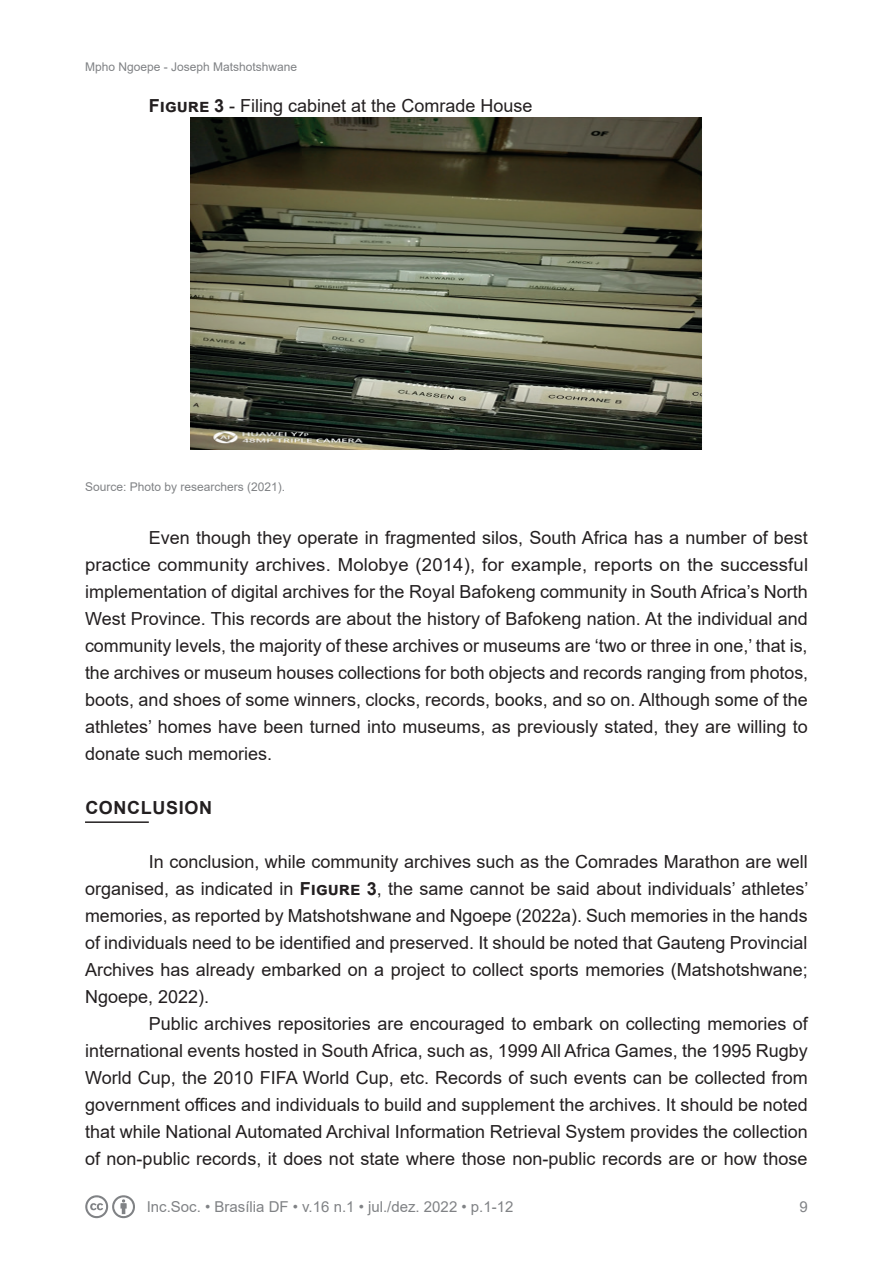
<style>
.page{position:relative;width:893px;height:1263px;background:#fff}
.page>*{position:absolute;margin:0;border:0;box-sizing:border-box;transform-origin:0 0}
.t1{font:18px/27px "Arial";color:#231f20;text-align:justify}
.t2{font:700 18px "Arial";letter-spacing:.035em;color:#231f20}
.t3{font:15px "Arial";color:#808285}
.t4{font:12px "Arial";color:#808285}
.s1{font-weight:700}
</style>
<div class="page">
<hr style="left:85px;top:821px;width:64px;height:2px;background:#231f20">
<img style="left:190px;top:117px;width:513px;height:333px">
<svg style="left:85px;top:1195px;width:50px;height:23px"></svg>
<p class="t4" style="left:85px;top:59px;width:214px">Mpho Ngoepe - Joseph Matshotshwane</p>
<p class="t1" style="left:149px;top:92px;width:385px"><span class="s1">Figure 3</span> - Filing cabinet at the Comrade House</p>
<p class="t4" style="left:85px;top:478px;width:202px">Source: Photo by researchers (2021).</p>
<p class="t1" style="left:85px;top:524px;width:725px;text-indent:64px">Even though they operate in fragmented silos, South Africa has a number of best practice community archives. Molobye (2014), for example, reports on the successful implementation of digital archives for the Royal Bafokeng community in South Africa’s North West Province. This records are about the history of Bafokeng nation. At the individual and community levels, the majority of these archives or museums are ‘two or three in one,’ that is, the archives or museum houses collections for both objects and records ranging from photos, boots, and shoes of some winners, clocks, records, books, and so on. Although some of the athletes’ homes have been turned into museums, as previously stated, they are willing to donate such memories.</p>
<p class="t2" style="left:85px;top:795px;width:128px">CONCLUSION</p>
<p class="t1" style="left:85px;top:848px;width:725px;text-indent:64px">In conclusion, while community archives such as the Comrades Marathon are well organised, as indicated in <span class="s1">Figure 3</span>, the same cannot be said about individuals’ athletes’ memories, as reported by Matshotshwane and Ngoepe (2022a). Such memories in the hands of individuals need to be identified and preserved. It should be noted that Gauteng Provincial Archives has already embarked on a project to collect sports memories (Matshotshwane; Ngoepe, 2022).</p>
<p class="t1" style="left:85px;top:1010px;width:724px;text-indent:64px">Public archives repositories are encouraged to embark on collecting memories of international events hosted in South Africa, such as, 1999 All Africa Games, the 1995 Rugby World Cup, the 2010 FIFA World Cup, etc. Records of such events can be collected from government offices and individuals to build and supplement the archives. It should be noted that while National Automated Archival Information Retrieval System provides the collection of non-public records, it does not state where those non-public records are or how those</p>
<p class="t3" style="left:147px;top:1197px;width:368px">Inc.Soc. • Brasília DF • v.16 n.1 • jul./dez. 2022 • p.1-12</p>
<p class="t3" style="left:800px;top:1197px;width:10px">9</p>
</div>
